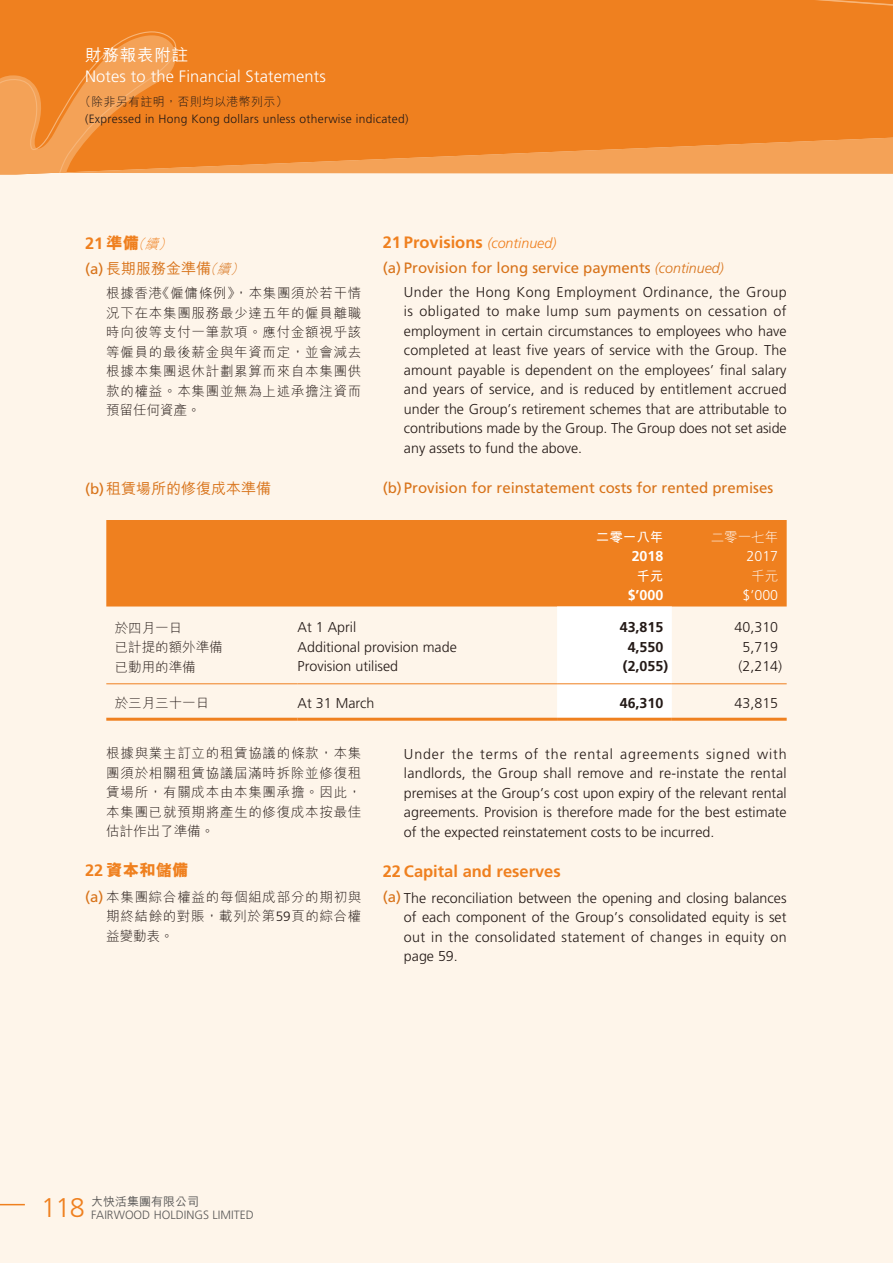
<style>
.page{position:relative;width:893px;height:1263px;background:#fef5ea}
.page>*{position:absolute;margin:0;border:0;box-sizing:border-box;transform-origin:0 0}
.t1{font:300 27px "Frutiger LT Std";color:#ef801f}
.t2{font:700 16.5px "Frutiger LT Std";color:#ef801f}
.t3{font:300 16.5px "Frutiger LT Std";letter-spacing:.01em;color:#fff}
.t4{font:16.5px "M Hei HK Xbold E Ten B5 H";color:#ef801f}
.t5{font:16.5px "M Hei HK Medium E Ten B5 H";letter-spacing:.05em;color:#fff}
.t6{font:15px "Frutiger LT Std";color:#d8731a}
.t7{font:15px "M Hei HK Medium E Ten B5 H";color:#d8731a}
.t8{font:300 14.25px/19.5px "Frutiger LT Std";color:#231916;text-align:justify}
.t9{font:700 14.25px "Frutiger LT Std";color:#231916}
.t10{font:700 14.25px "Frutiger LT Std";color:#fff}
.t11{font:300 14.25px "Frutiger LT Std";color:#fff}
.t12{font:13.5px/19.5px "M Hei HK Light E Ten B5 H";letter-spacing:.055em;color:#231916;text-align:justify}
.t13{font:13.5px "M Hei HK Light E Ten B5 H";color:#231916}
.t14{font:italic 13.5px "M Hei HK Light E Ten B5 H";color:#ef801f}
.t15{font:13.5px "M Hei HK Bold E Ten B5 H";color:#fff}
.t16{font:13.5px "M Hei HK Light E Ten B5 H";color:#fff}
.t17{font:300 12px "Frutiger LT Std";letter-spacing:.025em;color:#231916}
.t18{font:300 12px "Frutiger LT Std";color:#595857}
.t19{font:12px "M Hei HK Light E Ten B5 H";letter-spacing:.025em;color:#231916}
.t20{font:12px "M Hei HK Medium E Ten B5 H";color:#595857}
.s1{font-family:"Frutiger LT Std";font-weight:700;font-style:normal;font-size:16.5px}
.s2{font-family:"M Hei HK Xbold E Ten B5 H";font-style:normal;font-size:16.5px}
.s3{font-family:"Frutiger LT Std"}
.s4{font-family:"M Hei HK Light E Ten B5 H";font-style:italic;font-size:13.5px}
.s5{font-weight:300;font-style:italic;font-size:14.25px}
.s6{font-family:"Frutiger LT Std";font-weight:700}
.s7{font-family:"Frutiger LT Std";font-size:15px;color:#d8731a}
.s8{font-family:"Frutiger LT Std";font-weight:300}
.s9{font-weight:400;font-size:15px;color:#d8731a}
</style>
<div class="page">
<svg style="left:0;top:0;width:893px;height:174px;background:#ef8324"></svg>
<svg style="left:630px;top:0;width:66px;height:173px;background:#ef8527"></svg>
<svg style="left:696px;top:0;width:197px;height:173px;background:#ef8629"></svg>
<svg style="left:0;top:31px;width:181px;height:143px;background:#f18f39"></svg>
<svg style="left:0;top:1204px;width:25px;height:1px"></svg>
<div style="left:106px;top:520px;width:681px;height:86px;background:#ef801f"></div>
<div style="left:557px;top:606px;width:115px;height:112px;background:#fff"></div>
<hr style="left:106px;top:683px;width:192px;height:1px;background:#ef801f">
<hr style="left:298px;top:683px;width:259px;height:1px;background:#ef801f">
<hr style="left:557px;top:683px;width:115px;height:1px;background:#ef801f">
<hr style="left:672px;top:683px;width:115px;height:1px;background:#ef801f">
<hr style="left:106px;top:718px;width:192px;height:3px;background:#ef801f">
<hr style="left:298px;top:718px;width:259px;height:3px;background:#ef801f">
<hr style="left:557px;top:718px;width:115px;height:3px;background:#ef801f">
<hr style="left:672px;top:718px;width:115px;height:3px;background:#ef801f">
<p class="t5" style="left:85px;top:48px;width:105px">財務報表附註</p>
<p class="t3" style="left:85px;top:68px;width:242px">Notes to the Financial Statements</p>
<p class="t19" style="left:79px;top:97px;width:210px">（除非另有註明，否則均以港幣列示）</p>
<p class="t17" style="left:85px;top:113px;width:325px">(Expressed in Hong Kong dollars unless otherwise indicated)</p>
<p class="t14" style="left:85px;top:239px;width:92px"><span class="s1">2 1</span> <span class="s2">準備</span>（續）</p>
<p class="t7" style="left:85px;top:263px;width:164px"><span class="s3">(a)</span> 長期服務金準備<span class="s4">（續）</span></p>
<p class="t12" style="left:106px;top:285px;width:257px">根據香港《僱傭條例》，本集團須於若干情況下在本集團服務最少達五年的僱員離職時向彼等支付一筆款項。應付金額視乎該等僱員的最後薪金與年資而定，並會減去根據本集團退休計劃累算而來自本集團供款的權益。本集團並無為上述承擔注資而預留任何資產。</p>
<p class="t7" style="left:85px;top:483px;width:188px"><span class="s3">(b)</span> 租賃場所的修復成本準備</p>
<p class="t2" style="left:383px;top:234px;width:175px">21 Provisions <span class="s5">(continued)</span></p>
<p class="t6" style="left:383px;top:261px;width:343px">(a) Provision for long service payments <span class="s5">(continued)</span></p>
<p class="t8" style="left:404px;top:283px;width:384px">Under the Hong Kong Employment Ordinance, the Group is obligated to make lump sum payments on cessation of employment in certain circumstances to employees who have completed at least five years of service with the Group. The amount payable is dependent on the employees’ final salary and years of service, and is reduced by entitlement accrued under the Group’s retirement schemes that are attributable to contributions made by the Group. The Group does not set aside any assets to fund the above.</p>
<p class="t6" style="left:383px;top:481px;width:392px">(b) Provision for reinstatement costs for rented premises</p>
<p class="t15" style="left:596px;top:532px;width:69px">二零一八年</p>
<p class="t16" style="left:711px;top:532px;width:69px">二零一七年</p>
<p class="t10" style="left:632px;top:549px;width:33px">2018</p>
<p class="t11" style="left:746px;top:549px;width:33px">2017</p>
<p class="t15" style="left:636px;top:571px;width:28px">千元</p>
<p class="t16" style="left:751px;top:571px;width:29px">千元</p>
<p class="t10" style="left:628px;top:588px;width:37px">$’000</p>
<p class="t11" style="left:742px;top:588px;width:37px">$’000</p>
<p class="t12" style="left:115px;top:620px;width:69px">於四月一日</p>
<p class="t8" style="left:298px;top:618px;width:60px">At 1 April</p>
<p class="t9" style="left:620px;top:620px;width:45px">43,815</p>
<p class="t8" style="left:735px;top:618px;width:45px">40,310</p>
<p class="t13" style="left:115px;top:642px;width:109px">已計提的額外準備</p>
<p class="t8" style="left:298px;top:638px;width:161px">Additional provision made</p>
<p class="t9" style="left:628px;top:640px;width:37px">4,550</p>
<p class="t8" style="left:742px;top:638px;width:37px">5,719</p>
<p class="t12" style="left:115px;top:659px;width:82px">已動用的準備</p>
<p class="t8" style="left:298px;top:657px;width:102px">Provision utilised</p>
<p class="t9" style="left:623px;top:659px;width:47px">(2,055)</p>
<p class="t8" style="left:738px;top:657px;width:45px">(2,214)</p>
<p class="t13" style="left:115px;top:698px;width:96px">於三月三十一日</p>
<p class="t8" style="left:298px;top:694px;width:78px">At 31 March</p>
<p class="t9" style="left:620px;top:696px;width:45px">46,310</p>
<p class="t8" style="left:735px;top:694px;width:45px">43,815</p>
<p class="t12" style="left:106px;top:745px;width:257px">根據與業主訂立的租賃協議的條款，本集團須於相關租賃協議屆滿時拆除並修復租賃場所，有關成本由本集團承擔。因此，本集團已就預期將產生的修復成本按最佳估計作出了準備。</p>
<p class="t4" style="left:85px;top:864px;width:105px"><span class="s6">22</span> 資本和儲備</p>
<p class="t12" style="left:106px;top:889px;width:257px;text-indent:-21px"><span class="s7">(a)</span> 本集團綜合權益的每個組成部分的期初與期終結餘的對賬，載列於第<span class="s8">59</span>頁的綜合權益變動表。</p>
<p class="t8" style="left:404px;top:745px;width:384px">Under the terms of the rental agreements signed with landlords, the Group shall remove and re-instate the rental premises at the Group’s cost upon expiry of the relevant rental agreements. Provision is therefore made for the best estimate of the expected reinstatement costs to be incurred.</p>
<p class="t2" style="left:383px;top:863px;width:180px">22 Capital and reserves</p>
<p class="t8" style="left:404px;top:889px;width:384px;text-indent:-21px"><span class="s9">(a)</span> The reconciliation between the opening and closing balances of each component of the Group’s consolidated equity is set out in the consolidated statement of changes in equity on page 59.</p>
<h1 class="t1" style="left:41px;top:1195px;width:45px">118</h1>
<p class="t20" style="left:91px;top:1196px;width:110px">大快活集團有限公司</p>
<p class="t18" style="left:91px;top:1209px;width:164px">FAIRWOOD HOLDINGS LIMITED</p>
</div>
